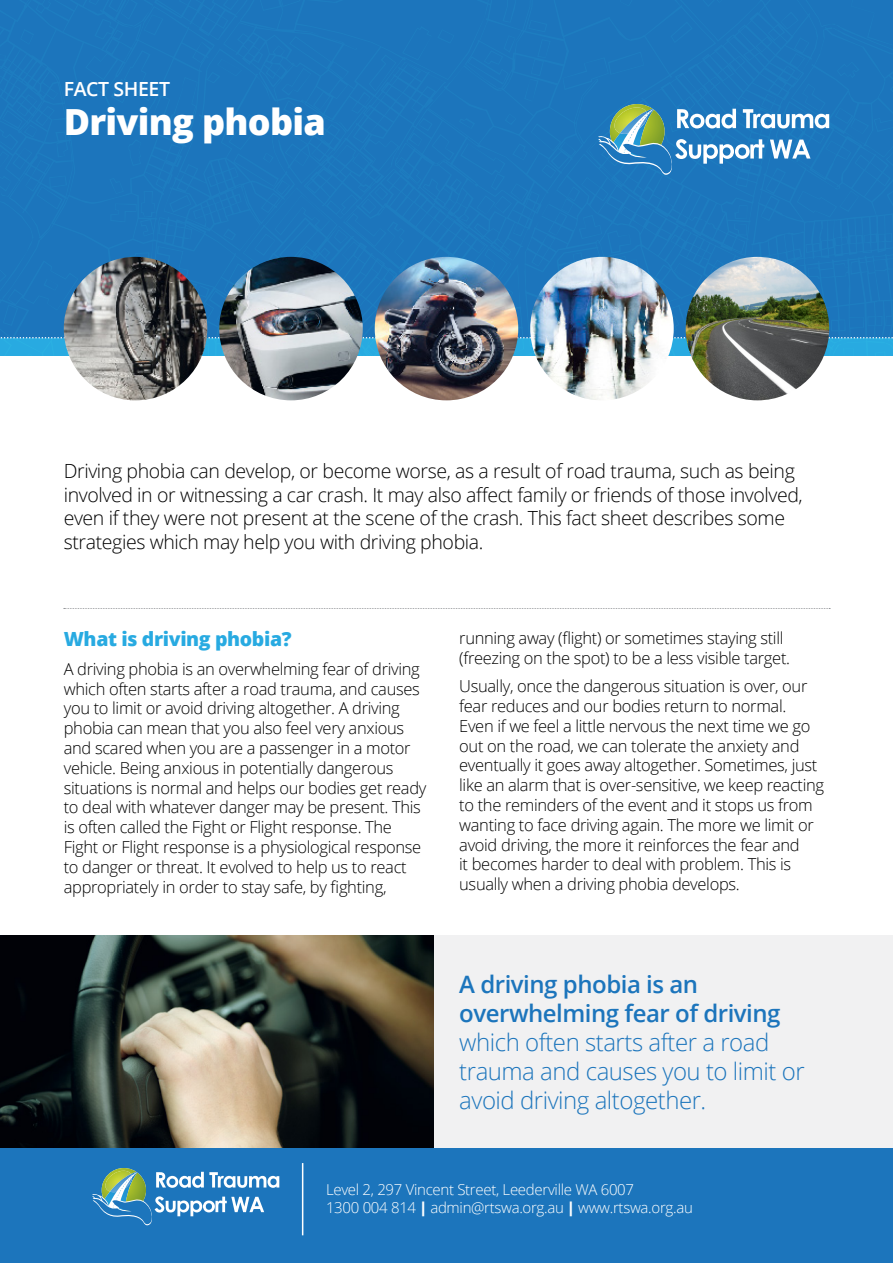
<style>
.page{position:relative;width:893px;height:1263px;background:#fff}
.page>*{position:absolute;margin:0;border:0;box-sizing:border-box;transform-origin:0 0}
.Main{font:800 36px "Open Sans";letter-spacing:-.02em;color:#fff}
.Main-2{font:300 24px/28.8px "Open Sans";letter-spacing:-.02em;color:#1c75bc}
.Main-3{font:300 19.5px/23.4px "Open Sans";letter-spacing:-.02em;color:#000}
.Main-4{font:800 19.5px "Open Sans";letter-spacing:-.02em;color:#28aae1}
.Heading{font:600 19.5px "Open Sans";letter-spacing:-.02em;color:#fff}
.Main-5{font:300 16.5px/19.8px "Open Sans";letter-spacing:-.02em;color:#000}
.Main-6{font:300 15px "Open Sans";letter-spacing:-.02em;color:#fff}
.s1{font-weight:600}
.s2{font-weight:800}
</style>
<div class="page">
<div style="left:0;top:0;width:893px;height:355px;background:#1c75bc"></div>
<img style="left:64px;top:257px;width:143px;height:143px;border-radius:72px">
<img style="left:219px;top:257px;width:144px;height:143px;border-radius:72px">
<img style="left:375px;top:257px;width:143px;height:143px;border-radius:72px">
<img style="left:530px;top:257px;width:144px;height:143px;border-radius:72px">
<img style="left:686px;top:257px;width:143px;height:143px;border-radius:72px">
<div style="left:0;top:935px;width:893px;height:213px;background:#f1f1f2"></div>
<img style="left:0;top:935px;width:434px;height:213px">
<svg style="left:64px;top:608px;width:766px;height:1px"></svg>
<div style="left:0;top:1148px;width:893px;height:115px;background:#1c75bc"></div>
<svg style="left:92px;top:1168px;width:187px;height:57px"></svg>
<hr style="left:302px;top:1163px;width:1px;height:72px;background:#fff">
<p class="Heading" style="left:64px;top:76px;width:108px">FACT SHEET</p>
<p class="Main" style="left:64px;top:95px;width:264px">Driving phobia</p>
<p class="Main-3" style="left:64px;top:459px;width:740px">Driving phobia can develop, or become worse, as a result of road trauma, such as being involved in or witnessing a car crash. It may also affect family or friends of those involved, even if they were not present at the scene of the crash. This fact sheet describes some strategies which may help you with driving phobia.</p>
<p class="Main-4" style="left:64px;top:624px;width:229px">What is driving phobia?</p>
<p class="Main-5" style="left:64px;top:658px;width:364px">A driving phobia is an overwhelming fear of driving which often starts after a road trauma, and causes you to limit or avoid driving altogether. A driving phobia can mean that you also feel very anxious and scared when you are a passenger in a motor vehicle. Being anxious in potentially dangerous situations is normal and helps our bodies get ready to deal with whatever danger may be present. This is often called the Fight or Flight response. The Fight or Flight response is a physiological response to danger or threat. It evolved to help us to react appropriately in order to stay safe, by fighting,</p>
<p class="Main-5" style="left:459px;top:628px;width:332px">running away (flight) or sometimes staying still (freezing on the spot) to be a less visible target.</p>
<p class="Main-5" style="left:459px;top:676px;width:366px">Usually, once the dangerous situation is over, our fear reduces and our bodies return to normal.<br>Even if we feel a little nervous the next time we go out on the road, we can tolerate the anxiety and eventually it goes away altogether. Sometimes, just like an alarm that is over-sensitive, we keep reacting to the reminders of the event and it stops us from wanting to face driving again. The more we limit or avoid driving, the more it reinforces the fear and<br>it becomes harder to deal with problem. This is usually when a driving phobia develops.</p>
<p class="Main-2" style="left:459px;top:970px;width:347px"><span class="s1">A driving phobia is an overwhelming fear of driving </span>which often starts after a road trauma and causes you to limit or avoid driving altogether.</p>
<p class="Main-6" style="left:326px;top:1179px;width:310px">Level 2, 297 Vincent Street, Leederville WA 6007</p>
<p class="Main-6" style="left:326px;top:1197px;width:368px">1300 004 814 <span class="s2">|</span> admin@rtswa.org.au <span class="s2">|</span> www.rtswa.org.au</p>
</div>
